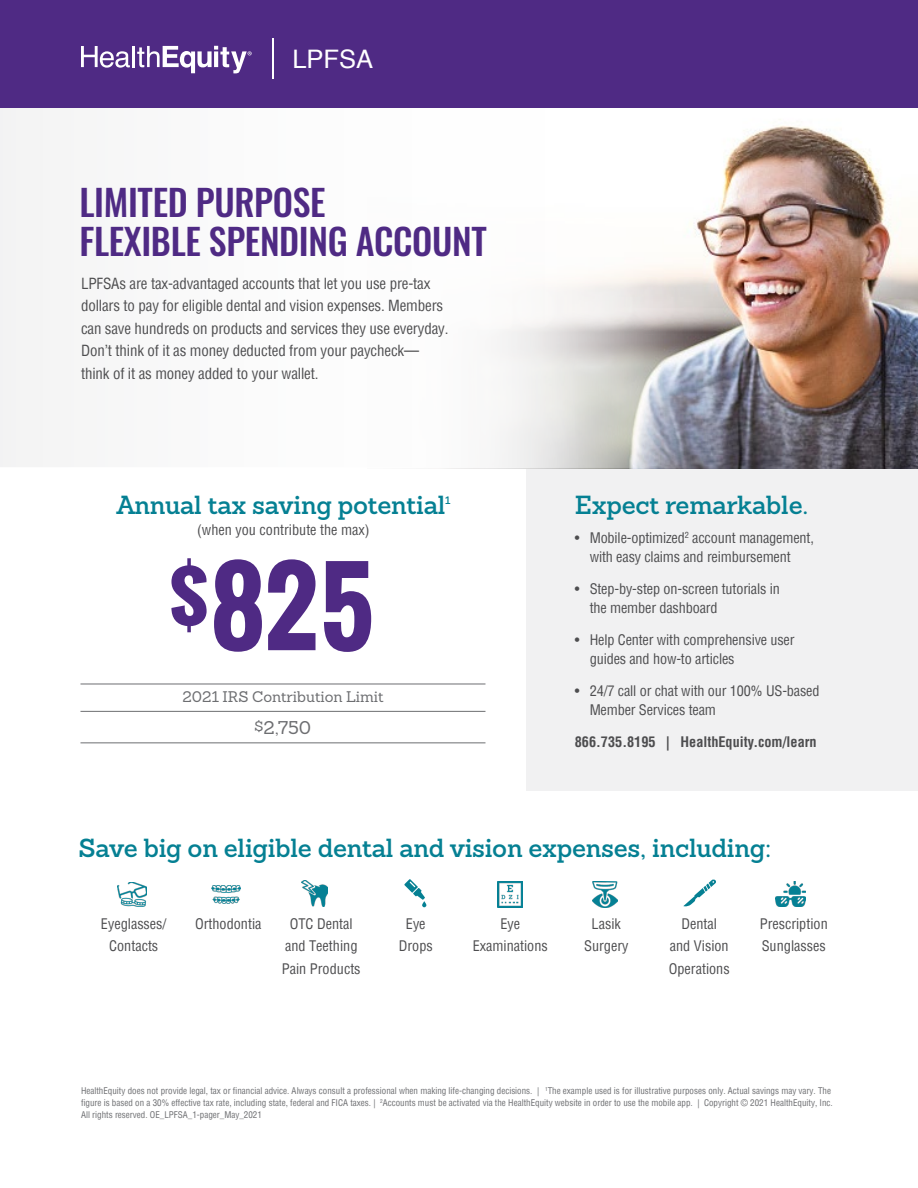
<style>
.page{position:relative;width:918px;height:1188px;background:#fff}
.page>*{position:absolute;margin:0;border:0;box-sizing:border-box;transform-origin:0 0}
.t1{font:700 101.4px "Oswald";color:#4f2a84}
.t2{font:500 36px/39px "Oswald";letter-spacing:-.01em;color:#4f2a84}
.t3{font:25.65px "Helvetica";color:#fff}
.t4{font:600 25.5px "Sanchez Slab";letter-spacing:-.01em;color:#058093}
.t5{font:25.5px "Helvetica";color:#fff}
.t6{font:18px "Sanchez Slab";color:#6d6e71}
.t7{font:condensed 15px/22.5px "Helvetica";letter-spacing:-.01em;color:#4d4d4f}
.t8{font:15px "Sanchez Slab";color:#6d6e71}
.t9{font:condensed 14.25px/19.5px "Helvetica";letter-spacing:-.01em;color:#4d4d4f}
.t10{font:700 condensed 14.25px "Helvetica LT Std";color:#4d4d4f}
.t11{font:600 10.5px "Sanchez Slab";color:#058093}
.t12{font:condensed 9px/12px "Helvetica";color:#6d6e71}
</style>
<div class="page">
<div style="left:526px;top:458px;width:392px;height:333px;background:#f1f1f2"></div>
<img style="left:735px;top:107px;width:183px;height:362px">
<img style="left:714px;top:107px;width:21px;height:362px">
<svg style="left:686px;top:107px;width:28px;height:362px"></svg>
<svg style="left:584px;top:107px;width:102px;height:362px"></svg>
<svg style="left:0;top:107px;width:580px;height:362px"></svg>
<div style="left:0;top:0;width:918px;height:107px;background:#4f2a84"></div>
<svg style="left:81px;top:46px;width:49px;height:22px"></svg>
<hr style="left:132px;top:46px;width:3px;height:21px;background:#fff">
<svg style="left:137px;top:46px;width:115px;height:27px"></svg>
<hr style="left:272px;top:38px;width:2px;height:41px;background:#fff">
<hr style="left:80px;top:684px;width:405px;height:1px;background:#6d6e71">
<hr style="left:80px;top:711px;width:405px;height:1px;background:#6d6e71">
<hr style="left:80px;top:743px;width:405px;height:1px;background:#6d6e71">
<img style="left:117px;top:882px;width:29px;height:25px">
<img style="left:212px;top:886px;width:29px;height:18px">
<img style="left:302px;top:880px;width:25px;height:26px">
<img style="left:497px;top:881px;width:26px;height:27px">
<img style="left:592px;top:881px;width:26px;height:26px">
<img style="left:776px;top:882px;width:30px;height:24px">
<svg style="left:683px;top:879px;width:33px;height:27px"></svg>
<svg style="left:404px;top:879px;width:22px;height:28px"></svg>
<h3 class="t5" style="left:292px;top:40px;width:82px">LPFSA</h3>
<h3 class="t3" style="left:292px;top:39px;width:140px">WageWorks</h3>
<h2 class="t2" style="left:80px;top:185px;width:409px">LIMITED PURPOSE<br>FLEXIBLE SPENDING ACCOUNT</h2>
<p class="t7" style="left:81px;top:272px;width:369px">LPFSAs are tax-advantaged accounts that let you use pre-tax dollars to pay for eligible dental and vision expenses. Members can save hundreds on products and services they use everyday.<br>Don’t think of it as money deducted from your paycheck— think of it as money added to your wallet.</p>
<h3 class="t4" style="left:116px;top:488px;width:331px">Annual tax saving potential</h3>
<p class="t11" style="left:445px;top:493px;width:7px">1</p>
<h3 class="t9" style="left:197px;top:520px;width:174px">(when you contribute the max)</h3>
<h1 class="t1" style="left:168px;top:531px;width:208px"><sup>$</sup>825</h1>
<h3 class="t8" style="left:183px;top:687px;width:203px">2021 IRS Contribution Limit</h3>
<h3 class="t6" style="left:255px;top:716px;width:58px"><sup>$</sup>2,750</h3>
<h3 class="t4" style="left:575px;top:488px;width:235px">Expect remarkable.</h3>
<h3 class="t9" style="left:575px;top:528px;width:241px;text-align:center">• Mobile-optimized<sup>2</sup> account management, with easy claims and reimbursement</h3>
<h3 class="t9" style="left:590px;top:579px;width:192px;text-indent:-15px">• Step-by-step on-screen tutorials in the member dashboard</h3>
<h3 class="t9" style="left:590px;top:630px;width:206px;text-indent:-15px">• Help Center with comprehensive user guides and how-to articles</h3>
<h3 class="t9" style="left:590px;top:681px;width:231px;text-indent:-15px">• 24/7 call or chat with our 100% US-based<br>Member Services team</h3>
<h3 class="t10" style="left:575px;top:733px;width:243px">866.735.8195 | HealthEquity.com/learn</h3>
<h3 class="t4" style="left:79px;top:830px;width:694px">Save big on eligible dental and vision expenses, including:</h3>
<h3 class="t9" style="left:101px;top:913px;width:67px">Eyeglasses/</h3>
<h3 class="t9" style="left:195px;top:913px;width:68px">Orthodontia</h3>
<h3 class="t9" style="left:290px;top:913px;width:64px">OTC Dental</h3>
<h3 class="t9" style="left:406px;top:913px;width:21px">Eye</h3>
<h3 class="t9" style="left:500px;top:913px;width:21px">Eye</h3>
<h3 class="t9" style="left:592px;top:913px;width:31px">Lasik</h3>
<h3 class="t9" style="left:681px;top:913px;width:37px">Dental</h3>
<h3 class="t9" style="left:760px;top:913px;width:70px">Prescription</h3>
<h3 class="t9" style="left:109px;top:936px;width:51px">Contacts</h3>
<h3 class="t9" style="left:285px;top:936px;width:74px">and Teething</h3>
<h3 class="t9" style="left:399px;top:936px;width:36px">Drops</h3>
<h3 class="t9" style="left:473px;top:936px;width:77px">Examinations</h3>
<h3 class="t9" style="left:584px;top:936px;width:46px">Surgery</h3>
<h3 class="t9" style="left:670px;top:936px;width:60px">and Vision</h3>
<h3 class="t9" style="left:762px;top:936px;width:66px">Sunglasses</h3>
<h3 class="t9" style="left:282px;top:958px;width:80px">Pain Products</h3>
<h3 class="t9" style="left:669px;top:958px;width:62px">Operations</h3>
<p class="t12" style="left:81px;top:1085px;width:753px">HealthEquity does not provide legal, tax or financial advice. Always consult a professional when making life-changing decisions. | <sup>1</sup>The example used is for illustrative purposes only. Actual savings may vary. The figure is based on a 30% effective tax rate, including state, federal and FICA taxes. | <sup>2</sup>Accounts must be activated via the HealthEquity website in order to use the mobile app. | Copyright © 2021 HealthEquity, Inc.<br>All rights reserved. OE_LPFSA_1-pager_May_2021</p>
</div>
